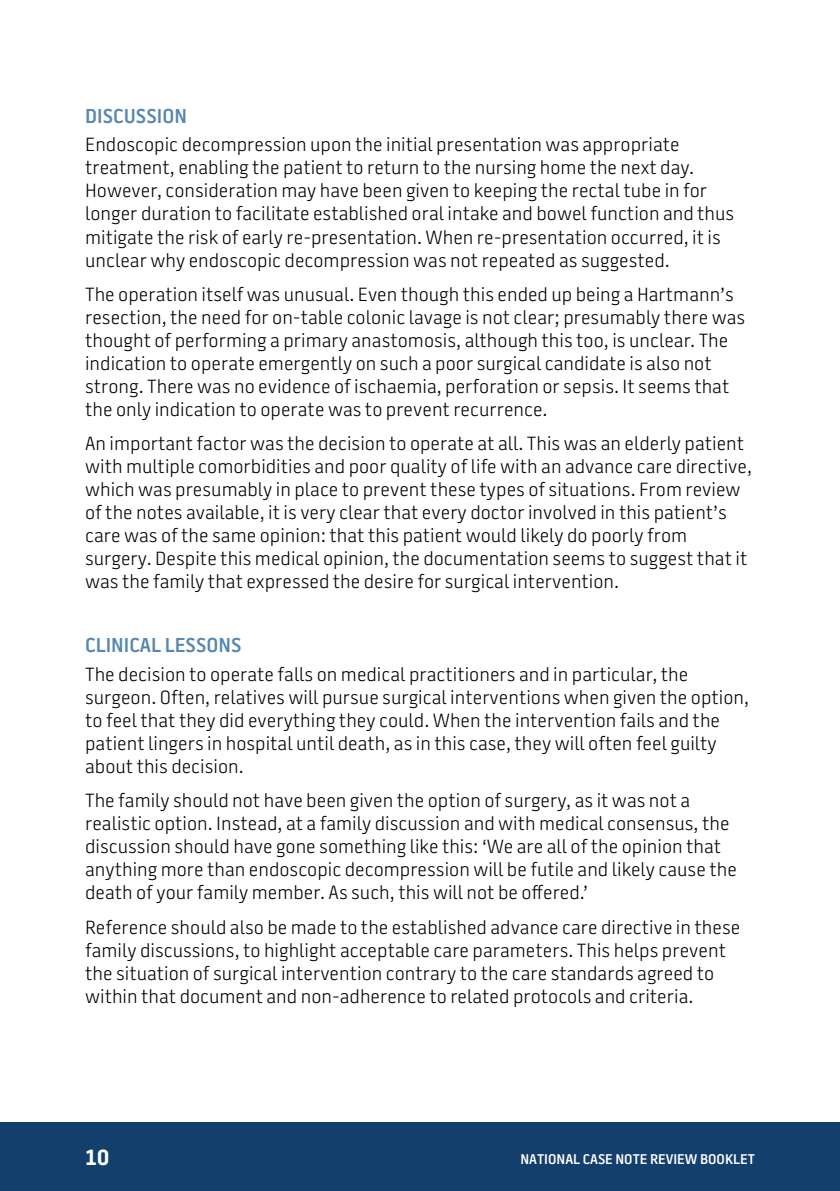
<style>
.page{position:relative;width:840px;height:1191px;background:#fff}
.page>*{position:absolute;margin:0;border:0;box-sizing:border-box;transform-origin:0 0}
.t1{font:700 22px "Battersea SANS";color:#fff}
.t2{font:600 20px "Battersea SANS";color:#5687b1}
.t3{font:300 19px/23px "Battersea SANS";color:#000}
.t4{font:600 14px "Battersea SANS";color:#fff}
</style>
<div class="page">
<div style="left:0;top:1123px;width:839px;height:68px;background:#133f6d"></div>
<hr style="left:839px;top:1123px;width:1px;height:68px;background:#133f6d">
<p class="t2" style="left:85px;top:102px;width:103px">DISCUSSION</p>
<p class="t3" style="left:85px;top:134px;width:650px">Endoscopic decompression upon the initial presentation was appropriate treatment, enabling the patient to return to the nursing home the next day.<br>However, consideration may have been given to keeping the rectal tube in for longer duration to facilitate established oral intake and bowel function and thus mitigate the risk of early re-presentation. When re-presentation occurred, it is unclear why endoscopic decompression was not repeated as suggested.</p>
<p class="t3" style="left:85px;top:283px;width:661px">The operation itself was unusual. Even though this ended up being a Hartmann’s resection, the need for on-table colonic lavage is not clear; presumably there was thought of performing a primary anastomosis, although this too, is unclear. The indication to operate emergently on such a poor surgical candidate is also not strong. There was no evidence of ischaemia, perforation or sepsis. It seems that the only indication to operate was to prevent recurrence.</p>
<p class="t3" style="left:85px;top:432px;width:668px">An important factor was the decision to operate at all. This was an elderly patient with multiple comorbidities and poor quality of life with an advance care directive, which was presumably in place to prevent these types of situations. From review of the notes available, it is very clear that every doctor involved in this patient’s care was of the same opinion: that this patient would likely do poorly from surgery. Despite this medical opinion, the documentation seems to suggest that it was the family that expressed the desire for surgical intervention.</p>
<p class="t2" style="left:85px;top:631px;width:158px">CLINICAL LESSONS</p>
<p class="t3" style="left:85px;top:663px;width:665px">The decision to operate falls on medical practitioners and in particular, the surgeon. Often, relatives will pursue surgical interventions when given the option, to feel that they did everything they could. When the intervention fails and the patient lingers in hospital until death, as in this case, they will often feel guilty about this decision.</p>
<p class="t3" style="left:85px;top:789px;width:653px">The family should not have been given the option of surgery, as it was not a realistic option. Instead, at a family discussion and with medical consensus, the discussion should have gone something like this: ‘We are all of the opinion that anything more than endoscopic decompression will be futile and likely cause the death of your family member. As such, this will not be offered.’</p>
<p class="t3" style="left:85px;top:915px;width:656px">Reference should also be made to the established advance care directive in these family discussions, to highlight acceptable care parameters. This helps prevent the situation of surgical intervention contrary to the care standards agreed to within that document and non-adherence to related protocols and criteria.</p>
<p class="t1" style="left:85px;top:1142px;width:26px">10</p>
<p class="t4" style="left:520px;top:1149px;width:236px">NATIONAL CASE NOTE REVIEW BOOKLET</p>
</div>
